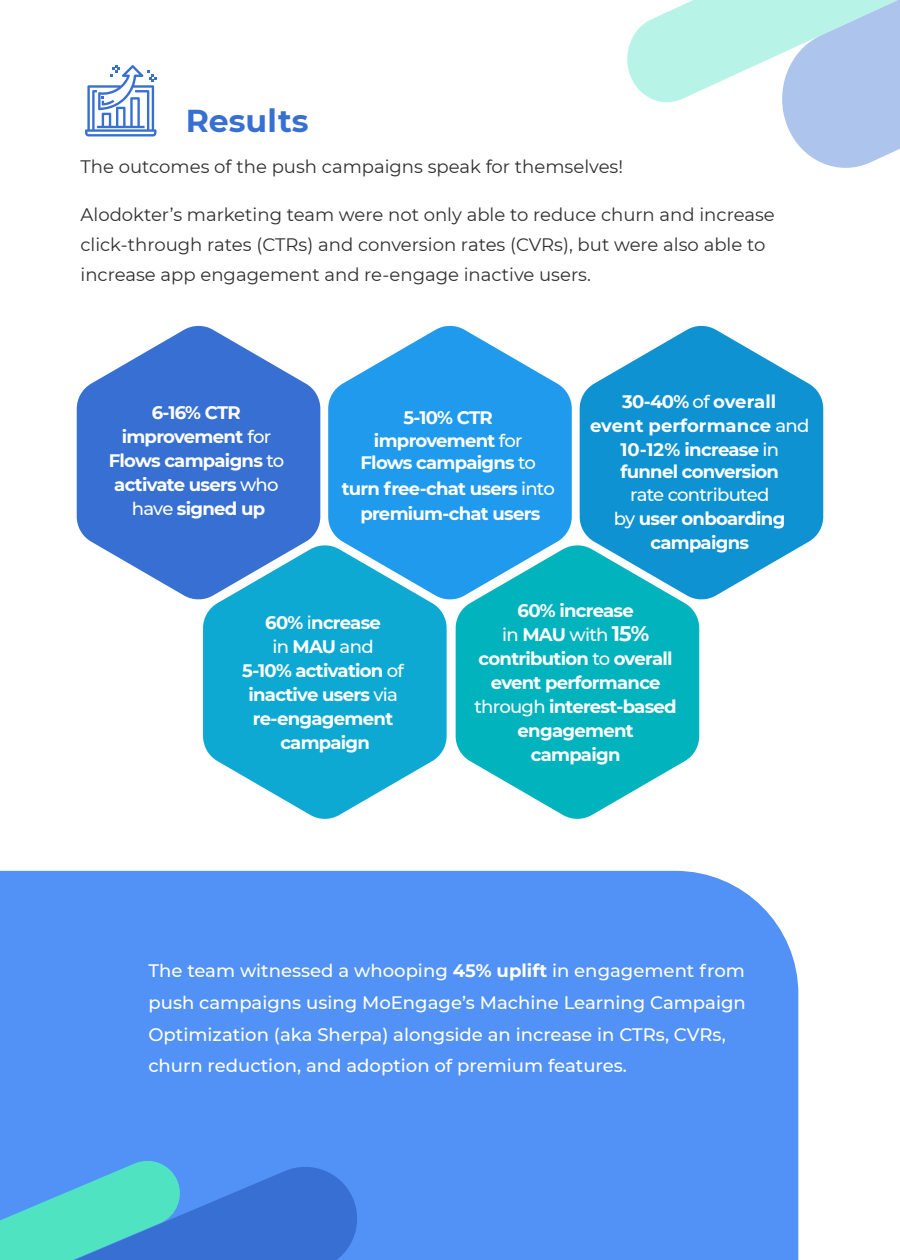
<style>
.page{position:relative;width:900px;height:1260px;background:#fff}
.page>*{position:absolute;margin:0;border:0;box-sizing:border-box;transform-origin:0 0}
.t1{font:700 31.65px "Montserrat";color:#3770d2}
.t2{font:700 18px/24px "Montserrat";letter-spacing:-.04em;color:#fff;text-align:center}
.t3{font:18px/30.2px "Montserrat";color:#303030}
.t4{font:500 18px/31.7px "Montserrat";color:#fff}
.s1{font-weight:500}
.s2{font-size:21px}
.s3{font-weight:700}
</style>
<div class="page">
<div style="left:0;top:871px;width:798px;height:389px;background:#5292f7"></div>
<svg style="left:77px;top:325px;width:243px;height:275px;fill:#3770d2"></svg>
<svg style="left:203px;top:544px;width:244px;height:275px;background:#34b3d8"></svg>
<svg style="left:456px;top:545px;width:243px;height:274px;background:#25bec6"></svg>
<svg style="left:328px;top:325px;width:244px;height:276px;background:#40abeb"></svg>
<svg style="left:580px;top:325px;width:243px;height:276px;fill:#0e92d2"></svg>
<svg style="left:85px;top:65px;width:71px;height:72px"></svg>
<svg style="left:0;top:1156px;width:364px;height:104px;background:#469bd8"></svg>
<svg style="left:627px;top:0;width:273px;height:168px"></svg>
<h1 class="t1" style="left:186px;top:98px;width:124px">Results</h1>
<p class="t3" style="left:81px;top:151px;width:544px">The outcomes of the push campaigns speak for themselves!</p>
<p class="t3" style="left:81px;top:199px;width:696px">Alodokter’s marketing team were not only able to reduce churn and increase click-through rates (CTRs) and conversion rates (CVRs), but were also able to increase app engagement and re-engage inactive users.</p>
<p class="t2" style="left:109px;top:399px;width:177px">6-16% CTR improvement <span class="s1">for<br></span>Flows campaigns <span class="s1">to </span>activate users <span class="s1">who have</span> signed up</p>
<p class="t2" style="left:361px;top:406px;width:177px;line-height:22.6px">5-10% CTR improvement <span class="s1">for<br></span>Flows campaigns <span class="s1">to</span></p>
<p class="t2" style="left:342px;top:475px;width:215px;line-height:25.5px">turn free-chat users <span class="s1">into </span>premium-chat users</p>
<p class="t2" style="left:590px;top:388px;width:221px;line-height:23.5px">30-40% <span class="s1">of</span> overall<br>event performance <span class="s1">and<br></span>10-12% increase <span class="s1">in </span>funnel conversion</p>
<p class="t2" style="left:614px;top:482px;width:173px"><span class="s1">rate contributed<br>by</span> user onboarding campaigns</p>
<p class="t2" style="left:242px;top:609px;width:163px">60% <span class="s1">i</span>ncrease<br><span class="s1">in</span> MAU <span class="s1">and<br></span>5-10% activation <span class="s1">of </span>inactive users <span class="s1">via </span>re-engagement campaign</p>
<p class="t2" style="left:475px;top:597px;width:204px">60% increase<br><span class="s1">in</span> MAU <span class="s1">with</span> <span class="s2">15% </span>contribution <span class="s1">to</span> overall event performance <span class="s1">through</span> interest-based engagement campaign</p>
<p class="t4" style="left:148px;top:955px;width:599px">The team witnessed a whooping <span class="s3">45% uplift</span> in engagement from push campaigns using MoEngage’s Machine Learning Campaign Optimization (aka Sherpa) alongside an increase in CTRs, CVRs, churn reduction, and adoption of premium features.</p>
</div>
